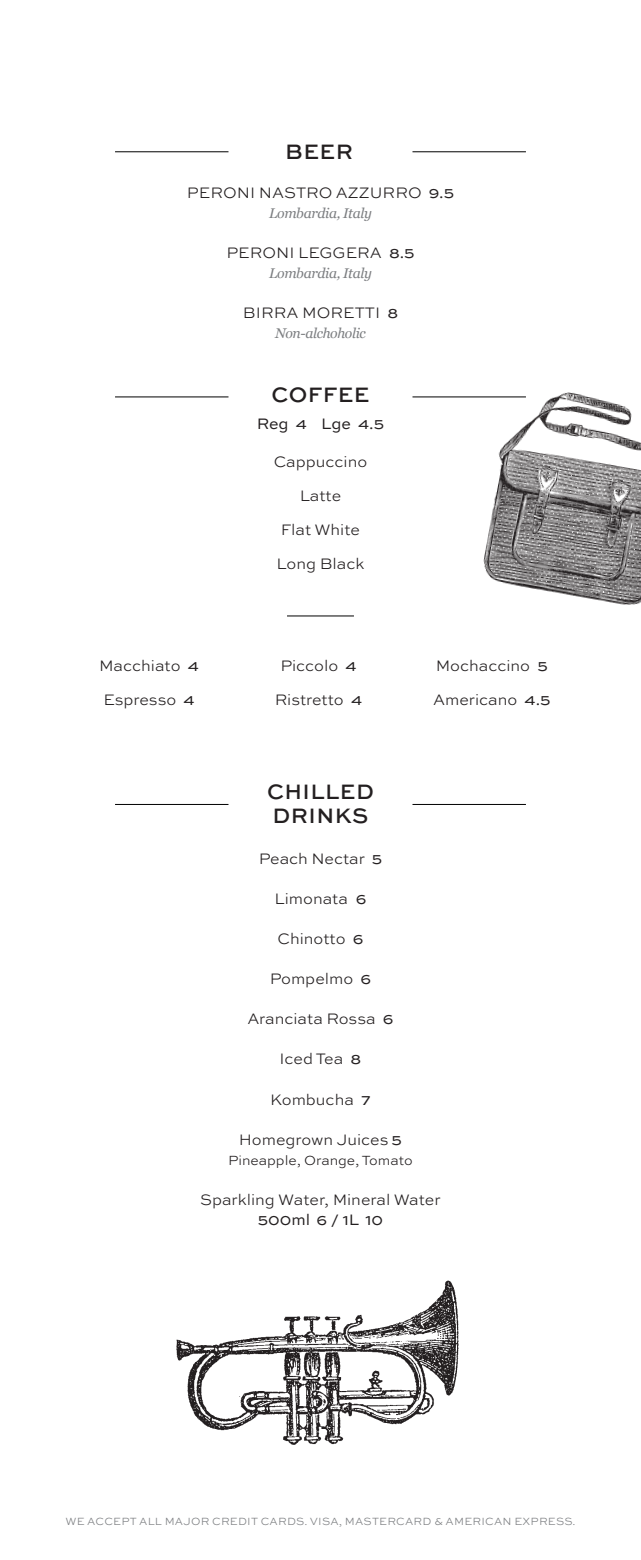
<style>
.page{position:relative;width:641px;height:1560px;background:#fff}
.page>*{position:absolute;margin:0;border:0;box-sizing:border-box;transform-origin:0 0}
.t1{font:500 22px "Sweet Sans";letter-spacing:.02em;color:#231f20}
.t2{font:300 16px "Sweet Sans";color:#231f20}
.t3{font:16px "Sweet Sans";color:#231f20}
.t4{font:italic 14px "Georgia";letter-spacing:-.025em;color:#7c7e81}
.t5{font:300 14px "Sweet Sans";color:#231f20}
.t6{font:300 11px "Sweet Sans";letter-spacing:.02em;color:#7c7e81}
.s1{font-weight:400}
</style>
<div class="page">
<img style="left:467px;top:392px;width:174px;height:213px">
<hr style="left:287px;top:615px;width:67px;height:1px;background:#000">
<hr style="left:412px;top:804px;width:114px;height:1px;background:#000">
<hr style="left:115px;top:804px;width:113px;height:1px;background:#000">
<hr style="left:412px;top:396px;width:114px;height:1px;background:#000">
<hr style="left:115px;top:396px;width:113px;height:1px;background:#000">
<hr style="left:412px;top:151px;width:114px;height:1px;background:#000">
<hr style="left:115px;top:151px;width:113px;height:1px;background:#000">
<img style="left:176px;top:1280px;width:283px;height:165px">
<p class="t1" style="left:285px;top:139px;width:69px">BEER</p>
<p class="t2" style="left:187px;top:183px;width:269px">PERONI NASTRO AZZURRO <span class="s1">9.5</span></p>
<p class="t4" style="left:269px;top:203px;width:104px">Lombardia, Italy</p>
<p class="t2" style="left:226px;top:243px;width:190px">PERONI LEGGERA <span class="s1">8.5</span></p>
<p class="t4" style="left:269px;top:263px;width:104px">Lombardia, Italy</p>
<p class="t2" style="left:243px;top:303px;width:157px">BIRRA MORETTI <span class="s1">8</span></p>
<p class="t4" style="left:275px;top:323px;width:92px">Non-alchoholic</p>
<p class="t1" style="left:271px;top:382px;width:100px">COFFEE</p>
<p class="t3" style="left:257px;top:415px;width:129px">Reg 4 Lge 4.5</p>
<p class="t2" style="left:99px;top:656px;width:101px">Macchiato <span class="s1">4</span></p>
<p class="t2" style="left:104px;top:690px;width:92px">Espresso <span class="s1">4</span></p>
<p class="t2" style="left:274px;top:452px;width:95px">Cappuccino</p>
<p class="t2" style="left:300px;top:486px;width:43px">Latte</p>
<p class="t2" style="left:281px;top:520px;width:81px">Flat White</p>
<p class="t2" style="left:276px;top:554px;width:89px">Long Black</p>
<p class="t2" style="left:280px;top:656px;width:78px">Piccolo <span class="s1">4</span></p>
<p class="t2" style="left:275px;top:690px;width:89px">Ristretto <span class="s1">4</span></p>
<p class="t1" style="left:267px;top:779px;width:108px">CHILLED</p>
<p class="t1" style="left:272px;top:803px;width:97px">DRINKS</p>
<p class="t2" style="left:436px;top:656px;width:113px">Mochaccino <span class="s1">5</span></p>
<p class="t2" style="left:433px;top:690px;width:119px">Americano <span class="s1">4.5</span></p>
<p class="t2" style="left:259px;top:849px;width:125px">Peach Nectar <span class="s1">5</span></p>
<p class="t2" style="left:274px;top:889px;width:93px">Limonata <span class="s1">6</span></p>
<p class="t2" style="left:277px;top:929px;width:88px">Chinotto <span class="s1">6</span></p>
<p class="t2" style="left:270px;top:969px;width:103px">Pompelmo <span class="s1">6</span></p>
<p class="t2" style="left:247px;top:1009px;width:148px">Aranciata Rossa <span class="s1">6</span></p>
<p class="t2" style="left:279px;top:1049px;width:83px">Iced Tea <span class="s1">8</span></p>
<p class="t2" style="left:270px;top:1089px;width:102px">Kombucha <span class="s1">7</span></p>
<p class="t2" style="left:239px;top:1129px;width:164px">Homegrown Juices <span class="s1">5</span></p>
<p class="t5" style="left:228px;top:1151px;width:186px">Pineapple, Orange, Tomato</p>
<p class="t2" style="left:200px;top:1189px;width:242px">Sparkling Water, Mineral Water</p>
<p class="t3" style="left:258px;top:1209px;width:127px">500ml 6 / 1L 10</p>
<p class="t6" style="left:65px;top:1515px;width:511px">WE ACCEPT ALL MAJOR CREDIT CARDS. VISA, MASTERCARD &amp; AMERICAN EXPRESS.</p>
</div>
